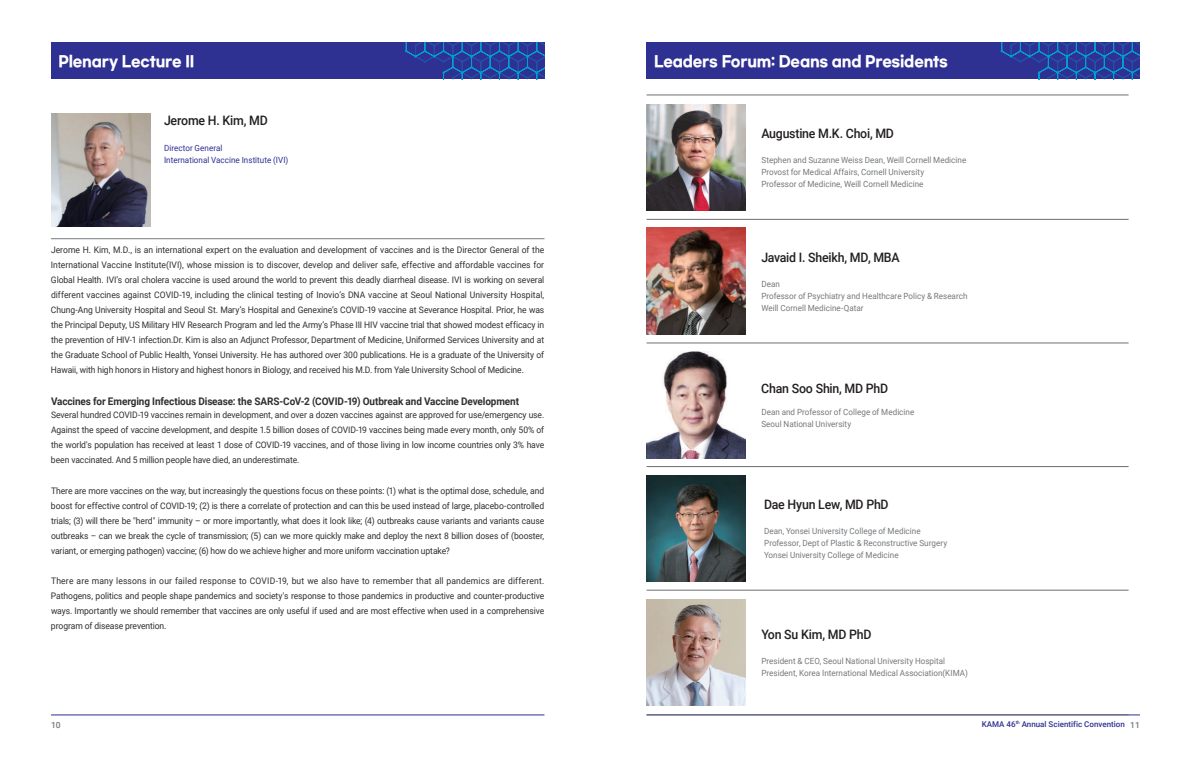
<style>
.page{position:relative;width:1191px;height:766px;background:#fff}
.page>*{position:absolute;margin:0;border:0;box-sizing:border-box;transform-origin:0 0}
.t1{font:700 15px "Gmarket Sans";letter-spacing:-.015em;color:#fff;scale:.93 1}
.t2{font:500 13px "Roboto";letter-spacing:-.02em;color:#231f20;scale:.95 1}
.t3{font:700 10.5px "Roboto";letter-spacing:-.01em;color:#312f30;scale:.95 1}
.t4{font:9px/15px "Roboto";letter-spacing:-.01em;color:#312f30;text-align:justify;scale:.95 1}
.t5{font:8.5px/12px "Roboto";letter-spacing:.005em;color:#76787b;scale:.95 1}
.t6{font:8.5px/12.2px "Roboto";letter-spacing:.005em;color:#2e3092;scale:.95 1}
.t7{font:500 8.5px "Roboto";color:#76787b}
.t8{font:500 8px "Roboto";color:#2e3092}
.t9{font:500 4.7px "Roboto";color:#2e3092}
.s1{font-size:8.5px;color:#76787b}
</style>
<div class="page">
<hr style="left:646px;top:714px;width:494px;height:1px;background:#2e3092">
<hr style="left:51px;top:714px;width:493px;height:1px;background:#2e3092">
<div style="left:646px;top:43px;width:494px;height:36px;background:#2e3092"></div>
<svg style="left:1000px;top:43px;width:140px;height:36px"></svg>
<img style="left:646px;top:104px;width:100px;height:106px">
<img style="left:646px;top:228px;width:100px;height:106px">
<img style="left:646px;top:351px;width:100px;height:107px">
<img style="left:646px;top:475px;width:100px;height:106px">
<img style="left:646px;top:599px;width:100px;height:106px">
<hr style="left:646px;top:219px;width:482px;height:1px;background:#6c6d70">
<hr style="left:646px;top:95px;width:482px;height:1px;background:#6c6d70">
<hr style="left:646px;top:343px;width:482px;height:1px;background:#6c6d70">
<hr style="left:646px;top:466px;width:482px;height:1px;background:#6c6d70">
<hr style="left:646px;top:590px;width:482px;height:1px;background:#6c6d70">
<hr style="left:646px;top:714px;width:482px;height:1px;background:#6c6d70">
<div style="left:51px;top:43px;width:493px;height:36px;background:#2e3092"></div>
<svg style="left:405px;top:43px;width:139px;height:36px"></svg>
<img style="left:51px;top:113px;width:99px;height:114px">
<hr style="left:51px;top:238px;width:493px;height:1px;background:#76787b">
<h1 class="t1" style="left:59px;top:52px;width:147px">Plenary Lecture II</h1>
<h2 class="t2" style="left:164px;top:111px;width:111px">Jerome H. Kim, MD</h2>
<p class="t6" style="left:164px;top:141px;width:132px">Director General<br>International Vaccine Institute (IVI)</p>
<p class="t4" style="left:51px;top:242px;width:521px">Jerome H. Kim, M.D., is an international expert on the evaluation and development of vaccines and is the Director General of the International Vaccine Institute(IVI), whose mission is to discover, develop and deliver safe, effective and affordable vaccines for Global Health. IVI’s oral cholera vaccine is used around the world to prevent this deadly diarrheal disease. IVI is working on several different vaccines against COVID-19, including the clinical testing of Inovio’s DNA vaccine at Seoul National University Hospital, Chung-Ang University Hospital and Seoul St. Mary’s Hospital and Genexine’s COVID-19 vaccine at Severance Hospital. Prior, he was the Principal Deputy, US Military HIV Research Program and led the Army’s Phase III HIV vaccine trial that showed modest efficacy in the prevention of HIV-1 infection.Dr. Kim is also an Adjunct Professor, Department of Medicine, Uniformed Services University and at the Graduate School of Public Health, Yonsei University. He has authored over 300 publications. He is a graduate of the University of Hawaii, with high honors in History and highest honors in Biology, and received his M.D. from Yale University School of Medicine.</p>
<p class="t3" style="left:51px;top:393px;width:494px">Vaccines for Emerging Infectious Disease: the SARS-CoV-2 (COVID-19) Outbreak and Vaccine Development</p>
<p class="t4" style="left:51px;top:407px;width:521px">Several hundred COVID-19 vaccines remain in development, and over a dozen vaccines against are approved for use/emergency use.<br>Against the speed of vaccine development, and despite 1.5 billion doses of COVID-19 vaccines being made every month, only 50% of the world's population has received at least 1 dose of COVID-19 vaccines, and of those living in low income countries only 3% have been vaccinated. And 5 million people have died, an underestimate.</p>
<p class="t4" style="left:51px;top:482px;width:521px">There are more vaccines on the way, but increasingly the questions focus on these points: (1) what is the optimal dose, schedule, and boost for effective control of COVID-19; (2) is there a correlate of protection and can this be used instead of large, placebo-controlled trials; (3) will there be "herd" immunity – or more importantly, what does it look like; (4) outbreaks cause variants and variants cause outbreaks – can we break the cycle of transmission; (5) can we more quickly make and deploy the next 8 billion doses of (booster, variant, or emerging pathogen) vaccine; (6) how do we achieve higher and more uniform vaccination uptake?</p>
<p class="t4" style="left:51px;top:572px;width:521px">There are many lessons in our failed response to COVID-19, but we also have to remember that all pandemics are different.<br>Pathogens, politics and people shape pandemics and society's response to those pandemics in productive and counter-productive ways. Importantly we should remember that vaccines are only useful if used and are most effective when used in a comprehensive program of disease prevention.</p>
<h1 class="t1" style="left:654px;top:52px;width:317px">Leaders Forum: Deans and Presidents</h1>
<h2 class="t2" style="left:761px;top:124px;width:141px">Augustine M.K. Choi, MD</h2>
<p class="t5" style="left:761px;top:153px;width:217px">Stephen and Suzanne Weiss Dean, Weill Cornell Medicine<br>Provost for Medical Affairs, Cornell University<br>Professor of Medicine, Weill Cornell Medicine</p>
<h2 class="t2" style="left:761px;top:248px;width:147px">Javaid I. Sheikh, MD, MBA</h2>
<p class="t5" style="left:761px;top:277px;width:218px">Dean<br>Professor of Psychiatry and Healthcare Policy &amp; Research<br>Weill Cornell Medicine-Qatar</p>
<h2 class="t2" style="left:761px;top:379px;width:135px">Chan Soo Shin, MD PhD</h2>
<p class="t5" style="left:761px;top:406px;width:162px">Dean and Professor of College of Medicine<br>Seoul National University</p>
<h2 class="t2" style="left:764px;top:495px;width:133px">Dae Hyun Lew, MD PhD</h2>
<p class="t5" style="left:764px;top:524px;width:194px">Dean, Yonsei University College of Medicine<br>Professor, Dept of Plastic &amp; Reconstructive Surgery<br>Yonsei University College of Medicine</p>
<h2 class="t2" style="left:761px;top:625px;width:117px">Yon Su Kim, MD PhD</h2>
<p class="t5" style="left:761px;top:654px;width:219px">President &amp; CEO, Seoul National University Hospital<br>President, Korea International Medical Association(KIMA)</p>
<p class="t8" style="left:981px;top:718px;width:35px">KAMA 46</p>
<p class="t9" style="left:1015px;top:718px;width:6px">th</p>
<p class="t7" style="left:51px;top:718px;width:11px">10</p>
<p class="t8" style="left:1021px;top:718px;width:120px">Annual Scientific Convention <span class="s1">11</span></p>
</div>
